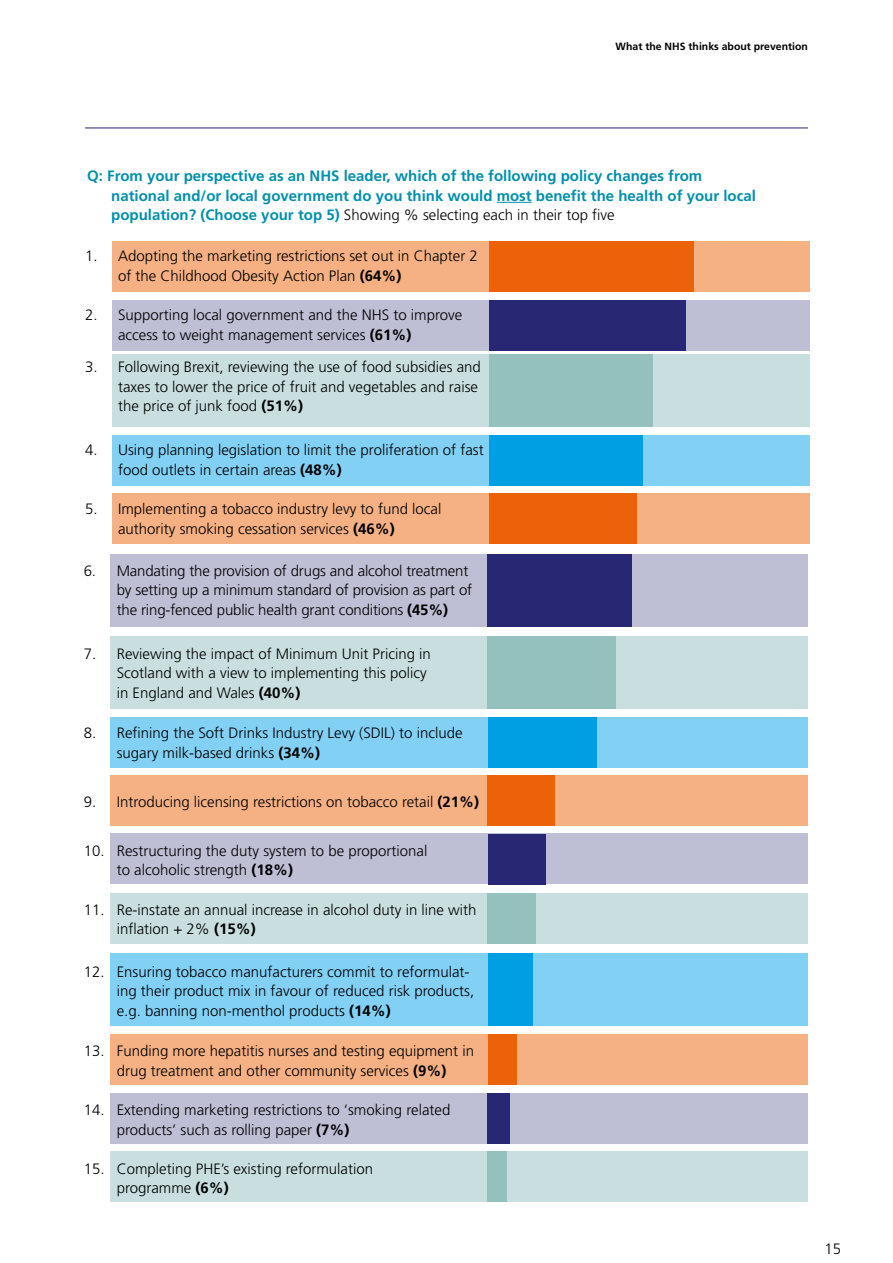
<style>
.page{position:relative;width:893px;height:1263px;background:#fff}
.page>*{position:absolute;margin:0;border:0;box-sizing:border-box;transform-origin:0 0}
.t1{font:300 15px/19.5px "Frutiger";color:#000}
.t2{font:700 15px/19.5px "Frutiger";color:#008fac}
.t3{font:700 10.5px "Frutiger";color:#000}
.s1{font-weight:300;color:#000}
.s2{font-weight:700}
</style>
<div class="page">
<div style="left:112px;top:354px;width:697px;height:73px;background:#c9dfdf"></div>
<div style="left:112px;top:435px;width:697px;height:50px;background:#83d0f5"></div>
<div style="left:112px;top:494px;width:697px;height:50px;background:#f5b084"></div>
<div style="left:111px;top:554px;width:697px;height:72px;background:#bebed5"></div>
<div style="left:111px;top:636px;width:697px;height:73px;background:#c9dfdf"></div>
<div style="left:111px;top:717px;width:697px;height:50px;background:#83d0f5"></div>
<div style="left:111px;top:776px;width:697px;height:50px;background:#f5b084"></div>
<div style="left:111px;top:834px;width:697px;height:50px;background:#bebed5"></div>
<div style="left:111px;top:893px;width:697px;height:50px;background:#c9dfdf"></div>
<div style="left:111px;top:954px;width:697px;height:72px;background:#83d0f5"></div>
<div style="left:111px;top:1034px;width:697px;height:51px;background:#f5b084"></div>
<div style="left:111px;top:1093px;width:697px;height:50px;background:#bebed5"></div>
<div style="left:111px;top:1152px;width:697px;height:50px;background:#c9dfdf"></div>
<div style="left:112px;top:300px;width:697px;height:50px;background:#bebed5"></div>
<div style="left:112px;top:241px;width:697px;height:51px;background:#f5b084"></div>
<div style="left:489px;top:241px;width:205px;height:51px;background:#eb6209"></div>
<div style="left:489px;top:300px;width:197px;height:50px;background:#272774"></div>
<div style="left:489px;top:354px;width:163px;height:73px;background:#94c0be"></div>
<div style="left:489px;top:435px;width:154px;height:50px;background:#009fe3"></div>
<div style="left:489px;top:494px;width:147px;height:50px;background:#eb6209"></div>
<div style="left:488px;top:554px;width:144px;height:72px;background:#272774"></div>
<div style="left:488px;top:636px;width:128px;height:73px;background:#94c0be"></div>
<div style="left:488px;top:717px;width:109px;height:50px;background:#009fe3"></div>
<div style="left:488px;top:776px;width:67px;height:50px;background:#eb6209"></div>
<div style="left:488px;top:834px;width:57px;height:51px;background:#272774"></div>
<div style="left:488px;top:893px;width:48px;height:50px;background:#94c0be"></div>
<div style="left:488px;top:954px;width:44px;height:72px;background:#009fe3"></div>
<div style="left:488px;top:1034px;width:28px;height:51px;background:#eb6209"></div>
<div style="left:488px;top:1093px;width:22px;height:50px;background:#272774"></div>
<div style="left:488px;top:1152px;width:19px;height:50px;background:#94c0be"></div>
<hr style="left:497px;top:202px;width:35px;height:1px;background:#008fac">
<hr style="left:85px;top:128px;width:723px;height:1px;background:#272774">
<p class="t3" style="left:616px;top:41px;width:194px">What the NHS thinks about prevention</p>
<p class="t2" style="left:111px;top:166px;width:646px;text-indent:-24px">Q: From your perspective as an NHS leader, which of the following policy changes from national and/or local government do you think would most benefit the health of your local population? (Choose your top 5) <span class="s1">Showing % selecting each in their top five</span></p>
<p class="t1" style="left:118px;top:246px;width:361px;text-indent:-33px">1. Adopting the marketing restrictions set out in Chapter 2 of the Childhood Obesity Action Plan <span class="s2">(64%)</span></p>
<p class="t1" style="left:118px;top:305px;width:346px;text-indent:-33px">2. Supporting local government and the NHS to improve access to weight management services <span class="s2">(61%)</span></p>
<p class="t1" style="left:118px;top:357px;width:364px;text-indent:-33px">3. Following Brexit, reviewing the use of food subsidies and taxes to lower the price of fruit and vegetables and raise the price of junk food <span class="s2">(51%)</span></p>
<p class="t1" style="left:118px;top:440px;width:367px;text-indent:-33px">4. Using planning legislation to limit the proliferation of fast food outlets in certain areas <span class="s2">(48%)</span></p>
<p class="t1" style="left:118px;top:499px;width:325px;text-indent:-33px">5. Implementing a tobacco industry levy to fund local authority smoking cessation services <span class="s2">(46%)</span></p>
<p class="t1" style="left:117px;top:561px;width:357px;text-indent:-33px">6. Mandating the provision of drugs and alcohol treatment by setting up a minimum standard of provision as part of the ring-fenced public health grant conditions <span class="s2">(45%)</span></p>
<p class="t1" style="left:117px;top:643px;width:316px;text-indent:-33px">7. Reviewing the impact of Minimum Unit Pricing in<br>Scotland with a view to implementing this policy in England and Wales <span class="s2">(40%)</span></p>
<p class="t1" style="left:117px;top:723px;width:347px;text-indent:-33px">8. Refining the Soft Drinks Industry Levy (SDIL) to include sugary milk-based drinks <span class="s2">(34%)</span></p>
<p class="t1" style="left:84px;top:792px;width:397px">9. Introducing licensing restrictions on tobacco retail <span class="s2">(21%)</span></p>
<p class="t1" style="left:117px;top:841px;width:312px;text-indent:-33px">10. Restructuring the duty system to be proportional to alcoholic strength <span class="s2">(18%)</span></p>
<p class="t1" style="left:117px;top:900px;width:361px;text-indent:-33px">11. Re-instate an annual increase in alcohol duty in line with inflation + 2% <span class="s2">(15%)</span></p>
<p class="t1" style="left:117px;top:962px;width:359px;text-indent:-33px">12. Ensuring tobacco manufacturers commit to reformulat&shy;ing their product mix in favour of reduced risk products, e.g. banning non-menthol products <span class="s2">(14%)</span></p>
<p class="t1" style="left:84px;top:1041px;width:392px;text-align:center">13. Funding more hepatitis nurses and testing equipment in drug treatment and other community services <span class="s2">(9%)</span></p>
<p class="t1" style="left:117px;top:1100px;width:335px;text-indent:-33px">14. Extending marketing restrictions to ‘smoking related products’ such as rolling paper <span class="s2">(7%)</span></p>
<p class="t1" style="left:117px;top:1159px;width:258px;text-indent:-33px">15. Completing PHE’s existing reformulation programme <span class="s2">(6%)</span></p>
<p class="t1" style="left:824px;top:1239px;width:18px">15</p>
</div>
